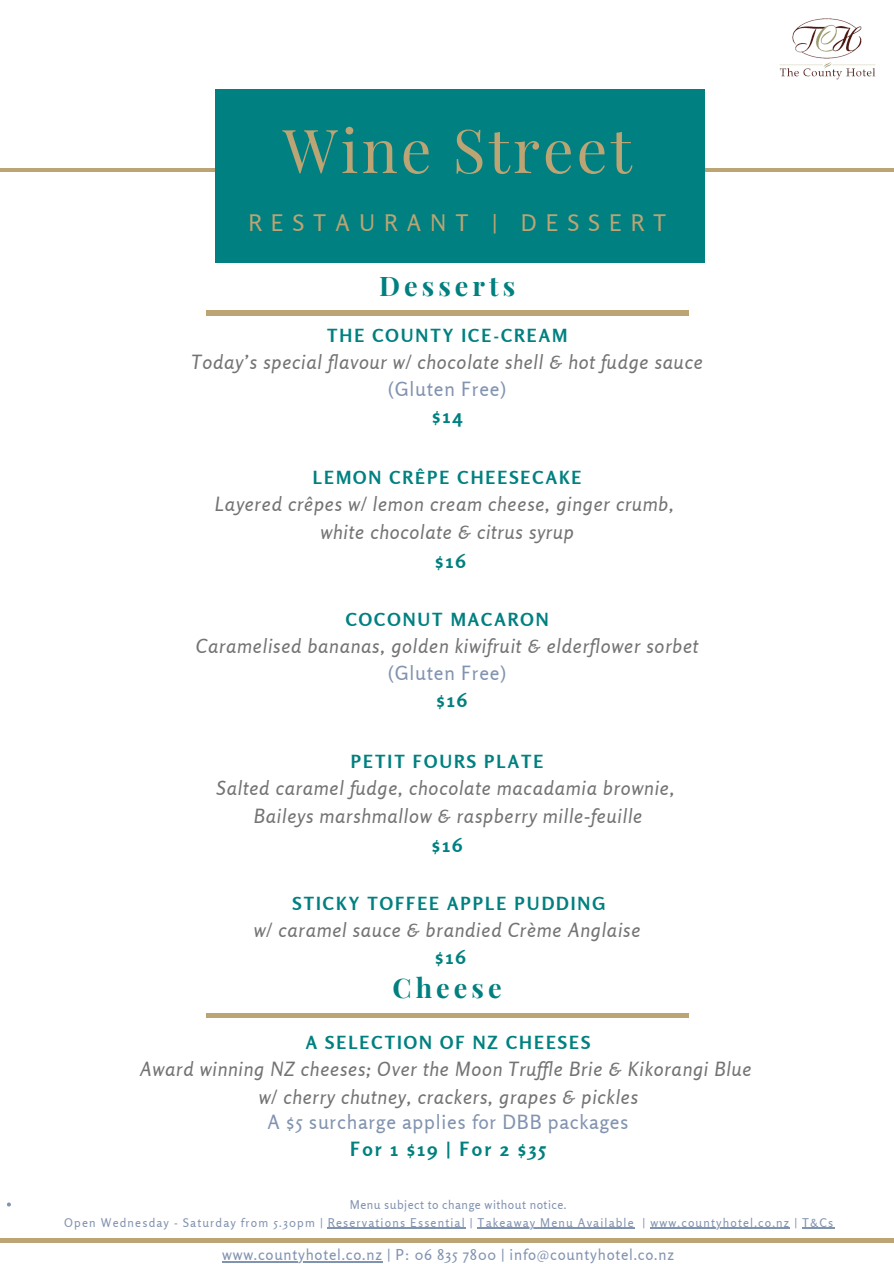
<style>
.page{position:relative;width:894px;height:1264px;background:#fff}
.page>*{position:absolute;margin:0;border:0;box-sizing:border-box;transform-origin:0 0}
.t1{font:60.6px "Playfair Display";letter-spacing:.05em;color:#bca474}
.t2{font:700 27px "Playfair Display";letter-spacing:.15em;color:#008080}
.t3{font:22.65px "Rosario";letter-spacing:.4em;color:#bca474}
.t4{font:italic 19.5px "Rosario";letter-spacing:.04em;color:#737373}
.t5{font:19.5px "Rosario";letter-spacing:.04em;color:#8293b0}
.t6{font:700 19.5px "Rosario";letter-spacing:.11em;color:#008080}
.t7{font:700 18px "Rosario";letter-spacing:.11em;color:#008080}
.t8{font:15px "Rosario";letter-spacing:.05em;color:#8293b0}
.t9{font:12px "Rosario";letter-spacing:.095em;color:#8293b0}
.t10{font:12px "Rosario";letter-spacing:.04em;color:#8293b0}
</style>
<div class="page">
<hr style="left:0;top:168px;width:893px;height:4px;background:#bca474">
<div style="left:215px;top:89px;width:489px;height:174px;background:#008080"></div>
<hr style="left:0;top:1238px;width:893px;height:3px;background:#bca474">
<img style="left:779px;top:18px;width:97px;height:62px">
<hr style="left:222px;top:1261px;width:160px;height:1px;background:#8293b0">
<hr style="left:328px;top:1227px;width:137px;height:1px;background:#8293b0">
<hr style="left:477px;top:1227px;width:157px;height:1px;background:#8293b0">
<hr style="left:650px;top:1227px;width:140px;height:1px;background:#8293b0">
<hr style="left:802px;top:1227px;width:32px;height:1px;background:#8293b0">
<hr style="left:206px;top:311px;width:482px;height:4px;background:#bca474">
<hr style="left:206px;top:1013px;width:482px;height:4px;background:#bca474">
<svg style="left:7px;top:1202px;width:4px;height:4px"></svg>
<p class="t1" style="left:283px;top:107px;width:350px">Wine Street</p>
<p class="t3" style="left:248px;top:209px;width:419px">RESTAURANT | DESSERT</p>
<p class="t2" style="left:379px;top:266px;width:138px">Desserts</p>
<p class="t7" style="left:327px;top:325px;width:241px">THE COUNTY ICE-CREAM</p>
<p class="t4" style="left:191px;top:350px;width:512px">Today’s special flavour w/ chocolate shell &amp; hot fudge sauce</p>
<p class="t5" style="left:388px;top:377px;width:120px">(Gluten Free)</p>
<p class="t6" style="left:432px;top:404px;width:31px">$14</p>
<p class="t7" style="left:313px;top:466px;width:270px">LEMON CRÊPE CHEESECAKE</p>
<p class="t4" style="left:215px;top:492px;width:460px">Layered crêpes w/ lemon cream cheese, ginger crumb,</p>
<p class="t4" style="left:320px;top:520px;width:255px">white chocolate &amp; citrus syrup</p>
<p class="t6" style="left:435px;top:549px;width:32px">$16</p>
<p class="t7" style="left:345px;top:608px;width:204px">COCONUT MACARON</p>
<p class="t5" style="left:388px;top:660px;width:120px">(Gluten Free)</p>
<p class="t4" style="left:196px;top:633px;width:504px">Caramelised bananas, golden kiwifruit &amp; elderflower sorbet</p>
<p class="t6" style="left:436px;top:687px;width:32px">$16</p>
<p class="t7" style="left:351px;top:750px;width:194px">PETIT FOURS PLATE</p>
<p class="t4" style="left:216px;top:775px;width:460px">Salted caramel fudge, chocolate macadamia brownie,</p>
<p class="t4" style="left:254px;top:803px;width:390px">Baileys marshmallow &amp; raspberry mille-feuille</p>
<p class="t6" style="left:432px;top:832px;width:32px">$16</p>
<p class="t7" style="left:292px;top:892px;width:314px">STICKY TOFFEE APPLE PUDDING</p>
<p class="t6" style="left:435px;top:944px;width:32px">$16</p>
<p class="t4" style="left:254px;top:917px;width:388px">w/ caramel sauce &amp; brandied Crème Anglaise</p>
<p class="t2" style="left:392px;top:969px;width:111px">Cheese</p>
<p class="t7" style="left:305px;top:1031px;width:286px">A SELECTION OF NZ CHEESES</p>
<p class="t4" style="left:140px;top:1057px;width:613px">Award winning NZ cheeses; Over the Moon Truf le Brie &amp; Kikorangi Blue</p>
<p class="t4" style="left:259px;top:1085px;width:381px">w/ cherry chutney, crackers, grapes &amp; pickles</p>
<p class="t5" style="left:267px;top:1109px;width:362px">A $5 surcharge applies for DBB packages</p>
<p class="t6" style="left:350px;top:1136px;width:197px">For 1 $19 | For 2 $35</p>
<p class="t10" style="left:350px;top:1196px;width:218px">Menu subject to change without notice.</p>
<p class="t9" style="left:64px;top:1214px;width:770px">Open Wednesday - Saturday from 5.30pm | Reservations Essential | Takeaway Menu Available | www.countyhotel.co.nz | T&amp;Cs</p>
<p class="t8" style="left:222px;top:1245px;width:453px">www.countyhotel.co.nz | P: 06 835 7800 | info@countyhotel.co.nz</p>
</div>
